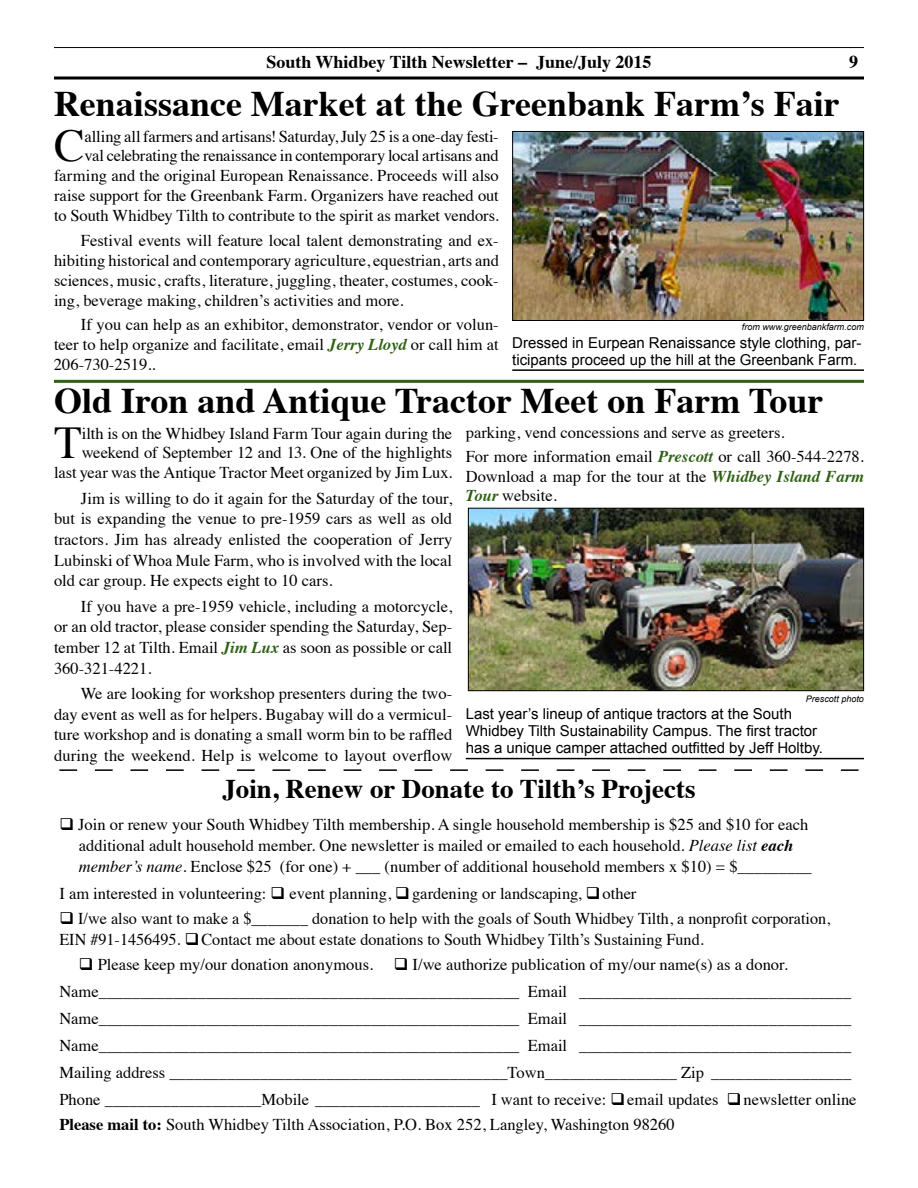
<style>
.page{position:relative;width:918px;height:1188px;background:#fff}
.page>*{position:absolute;margin:0;border:0;box-sizing:border-box;transform-origin:0 0}
.t1{font:45.45px "Times";color:#000}
.t2{font:700 36px "Times";color:#000}
.t3{font:700 27px "Times";color:#000}
.t4{font:700 18px "Times";color:#000}
.t5{font:16.5px/20.7px "Times";color:#000}
.t6{font:15px/17.2px "Arial";color:#000}
.t7{font:italic 9px "Arial";color:#000}
.s1{font-weight:700;font-style:italic;color:#2f5f14}
.s2{font-style:italic}
.s3{font-weight:700;font-style:italic}
.s4{font-weight:700}
</style>
<div class="page">
<hr style="left:54px;top:47px;width:810px;height:1px;background:#000">
<svg style="left:54px;top:76px;width:810px;height:4px"></svg>
<svg style="left:59px;top:769px;width:800px;height:2px"></svg>
<img style="left:514px;top:133px;width:348px;height:186px">
<div style="left:512px;top:131px;width:352px;height:190px;border:1px solid #000"></div>
<hr style="left:512px;top:369px;width:352px;height:2px;background:#000">
<hr style="left:54px;top:380px;width:810px;height:3px;background:#2f5f14">
<img style="left:470px;top:510px;width:392px;height:179px">
<div style="left:468px;top:508px;width:396px;height:183px;border:1px solid #000"></div>
<hr style="left:466px;top:758px;width:398px;height:1px;background:#000">
<p class="t4" style="left:266px;top:44px;width:387px">South Whidbey Tilth Newsletter – June/July 2015</p>
<p class="t4" style="left:849px;top:44px;width:10px">9</p>
<h2 class="t2" style="left:54px;top:70px;width:787px">Renaissance Market at the Greenbank Farm’s Fair</h2>
<h1 class="t1" style="left:54px;top:104px;width:32px">C</h1>
<p class="t5" style="left:54px;top:125px;width:446px;line-height:19.8px;text-align:right">alling all farmers and artisans! Saturday, July 25 is a one-day festi-<br>val celebrating the renaissance in contemporary local artisans and farming and the original European Renaissance. Proceeds will also raise support for the Greenbank Farm. Organizers have reached out to South Whidbey Tilth to contribute to the spirit as market vendors.</p>
<p class="t5" style="left:54px;top:229px;width:447px;line-height:20px;text-align:justify;text-indent:27px">Festival events will feature local talent demonstrating and ex&shy;hibiting historical and contemporary agriculture, equestrian, arts and sciences, music, crafts, literature, juggling, theater, costumes, cook&shy;ing, beverage making, children’s activities and more.</p>
<p class="t5" style="left:54px;top:313px;width:446px;line-height:20px;text-align:justify;text-indent:27px">If you can help as an exhibitor, demonstrator, vendor or volun&shy;teer to help organize and facilitate, email <span class="s1">Jerry Lloyd</span> or call him at 206-730-2519.<span class="s2">.</span></p>
<p class="t7" style="left:742px;top:321px;width:124px">from www.greenbankfarm.com</p>
<p class="t6" style="left:512px;top:334px;width:351px">Dressed in Eurpean Renaissance style clothing, par&shy;ticipants proceed up the hill at the Greenbank Farm.</p>
<h2 class="t2" style="left:54px;top:366px;width:771px">Old Iron and Antique Tractor Meet on Farm Tour</h2>
<h1 class="t1" style="left:54px;top:400px;width:29px">T</h1>
<p class="t5" style="left:82px;top:422px;width:372px;line-height:19.2px">ilth is on the Whidbey Island Farm Tour again during the weekend of September 12 and 13. One of the highlights</p>
<p class="t5" style="left:54px;top:459px;width:400px;line-height:25.2px;text-align:right">last year was the Antique Tractor Meet organized by Jim Lux.<br>Jim is willing to do it again for the Saturday of the tour,</p>
<p class="t5" style="left:54px;top:507px;width:400px;text-align:justify">but is expanding the venue to pre-1959 cars as well as old tractors. Jim has already enlisted the cooperation of Jerry Lubinski of Whoa Mule Farm, who is involved with the local old car group. He expects eight to 10 cars.</p>
<p class="t5" style="left:54px;top:594px;width:400px;text-align:justify;text-indent:27px">If you have a pre-1959 vehicle, including a motorcycle, or an old tractor, please consider spending the Saturday, Sep&shy;tember 12 at Tilth. Email <span class="s1">Jim Lux</span> as soon as possible or call 360-321-4221.</p>
<p class="t5" style="left:54px;top:682px;width:400px;text-align:justify;text-indent:27px">We are looking for workshop presenters during the two&shy;day event as well as for helpers. Bugabay will do a vermicul&shy;ture workshop and is donating a small worm bin to be raffled during the weekend. Help is welcome to layout overflow</p>
<p class="t5" style="left:466px;top:420px;width:400px;line-height:24px">parking, vend concessions and serve as greeters.<br>For more information email <span class="s1">Prescott</span> or call 360-544-2278<span class="s2">.</span></p>
<p class="t5" style="left:466px;top:465px;width:400px;line-height:19.5px">Download a map for the tour at the <span class="s1">Whidbey Island Farm<br>Tour</span> website<span class="s2">.</span></p>
<p class="t7" style="left:806px;top:693px;width:60px">Prescott photo</p>
<p class="t6" style="left:466px;top:705px;width:359px">Last year’s lineup of antique tractors at the South<br>Whidbey Tilth Sustainability Campus. The first tractor has a unique camper attached outfitted by Jeff Holtby.</p>
<h3 class="t3" style="left:222px;top:763px;width:475px">Join, Renew or Donate to Tilth’s Projects</h3>
<p class="t5" style="left:79px;top:813px;width:734px;text-indent:-20px">❑ Join or renew your South Whidbey Tilth membership. A single household membership is $25 and $10 for each additional adult household member. One newsletter is mailed or emailed to each household. <span class="s2">Please list</span> <span class="s3">each </span><span class="s2">member’s name.</span> Enclose $25 (for one) + ___ (number of additional household members x $10) = $_________</p>
<p class="t5" style="left:59px;top:881px;width:579px">I am interested in volunteering: ❑ event planning, ❑gardening or landscaping, ❑other</p>
<p class="t5" style="left:59px;top:907px;width:772px">❑ I/we also want to make a $_______ donation to help with the goals of South Whidbey Tilth, a nonprofit corporation,<br>EIN #91-1456495. ❑Contact me about estate donations to South Whidbey Tilth’s Sustaining Fund.</p>
<p class="t5" style="left:59px;top:950px;width:799px;line-height:26.8px;text-indent:20px">❑ Please keep my/our donation anonymous. ❑ I/we authorize publication of my/our name(s) as a donor.<br>Name___________________________________________________ Email _________________________________ Name___________________________________________________ Email _________________________________ Name___________________________________________________ Email _________________________________ Mailing address _________________________________________Town________________ Zip _________________ Phone ___________________Mobile ____________________ I want to receive: ❑email updates ❑newsletter online</p>
<p class="t5" style="left:59px;top:1113px;width:617px"><span class="s4">Please mail to:</span> South Whidbey Tilth Association, P.O. Box 252, Langley, Washington 98260</p>
</div>
